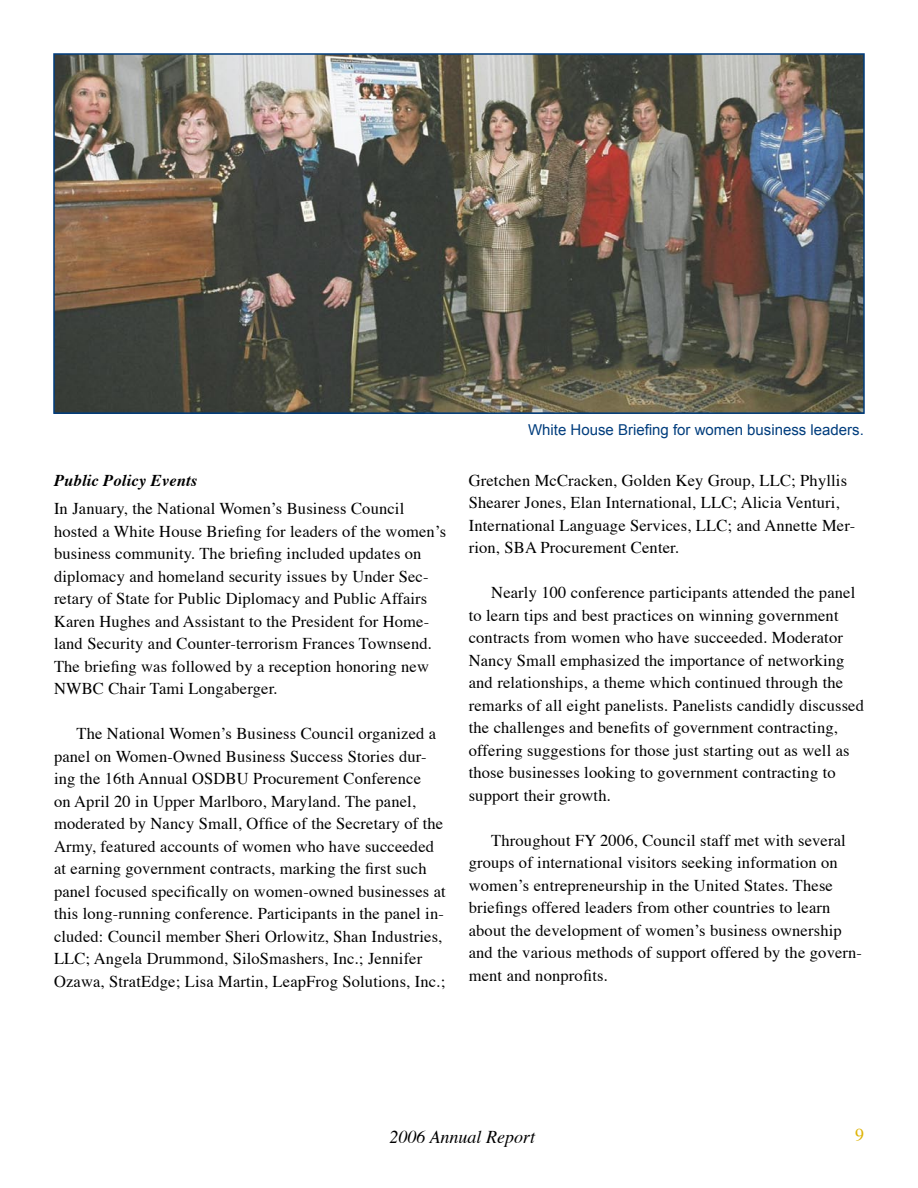
<style>
.page{position:relative;width:918px;height:1188px;background:#fff}
.page>*{position:absolute;margin:0;border:0;box-sizing:border-box;transform-origin:0 0}
.t1{font:italic 18px "Times";color:#000}
.t2{font:18px "Times";color:#deb407}
.t3{font:16.5px/22.5px "Times";letter-spacing:.01em;color:#000}
.t4{font:italic 700 16.5px "Times";letter-spacing:.01em;color:#000}
.t5{font:15px "Arial";color:#003d7d}
</style>
<div class="page">
<img style="left:56px;top:56px;width:806px;height:355px">
<div style="left:53px;top:53px;width:812px;height:361px;border:2px solid #003d7d"></div>
<h4 class="t4" style="left:54px;top:465px;width:145px">Public Policy Events</h4>
<p class="t3" style="left:54px;top:496px;width:352px">In January, the National Women’s Business Council</p>
<p class="t3" style="left:54px;top:519px;width:394px">hosted a White House Briefing for leaders of the women’s business community. The briefing included updates on diplomacy and homeland security issues by Under Sec&shy;retary of State for Public Diplomacy and Public Affairs Karen Hughes and Assistant to the President for Home&shy;land Security and Counter-terrorism Frances Townsend.</p>
<p class="t3" style="left:54px;top:654px;width:377px">The briefing was followed by a reception honoring new</p>
<p class="t3" style="left:54px;top:676px;width:225px">NWBC Chair Tami Longaberger.</p>
<p class="t3" style="left:77px;top:721px;width:361px">The National Women’s Business Council organized a</p>
<p class="t3" style="left:54px;top:744px;width:374px">panel on Women-Owned Business Success Stories dur-</p>
<p class="t3" style="left:54px;top:766px;width:391px">ing the 16th Annual OSDBU Procurement Conference<br>on April 20 in Upper Marlboro, Maryland. The panel, moderated by Nancy Small, Office of the Secretary of the</p>
<p class="t3" style="left:54px;top:834px;width:382px">Army, featured accounts of women who have succeeded</p>
<p class="t3" style="left:54px;top:856px;width:393px">at earning government contracts, marking the first such panel focused specifically on women-owned businesses at this long-running conference. Participants in the panel in&shy;cluded: Council member Sheri Orlowitz, Shan Industries, LLC; Angela Drummond, SiloSmashers, Inc.; Jennifer Ozawa, StratEdge; Lisa Martin, LeapFrog Solutions, Inc.;</p>
<p class="t5" style="left:528px;top:420px;width:337px">White House Briefing for women business leaders.</p>
<p class="t3" style="left:469px;top:468px;width:380px">Gretchen McCracken, Golden Key Group, LLC; Phyllis<br>Shearer Jones, Elan International, LLC; Alicia Venturi,</p>
<p class="t3" style="left:469px;top:513px;width:388px">International Language Services, LLC; and Annette Mer-</p>
<p class="t3" style="left:469px;top:535px;width:212px">rion, SBA Procurement Center.</p>
<p class="t3" style="left:469px;top:580px;width:397px;text-indent:23px">Nearly 100 conference participants attended the panel to learn tips and best practices on winning government contracts from women who have succeeded. Moderator Nancy Small emphasized the importance of networking and relationships, a theme which continued through the remarks of all eight panelists. Panelists candidly discussed the challenges and benefits of government contracting, offering suggestions for those just starting out as well as those businesses looking to government contracting to support their growth.</p>
<p class="t3" style="left:469px;top:828px;width:395px;text-indent:23px">Throughout FY 2006, Council staff met with several groups of international visitors seeking information on women’s entrepreneurship in the United States. These briefings offered leaders from other countries to learn about the development of women’s business ownership and the various methods of support offered by the govern&shy;ment and nonprofits.</p>
<p class="t1" style="left:389px;top:1121px;width:147px">2006 Annual Report</p>
<p class="t2" style="left:855px;top:1118px;width:10px">9</p>
</div>
